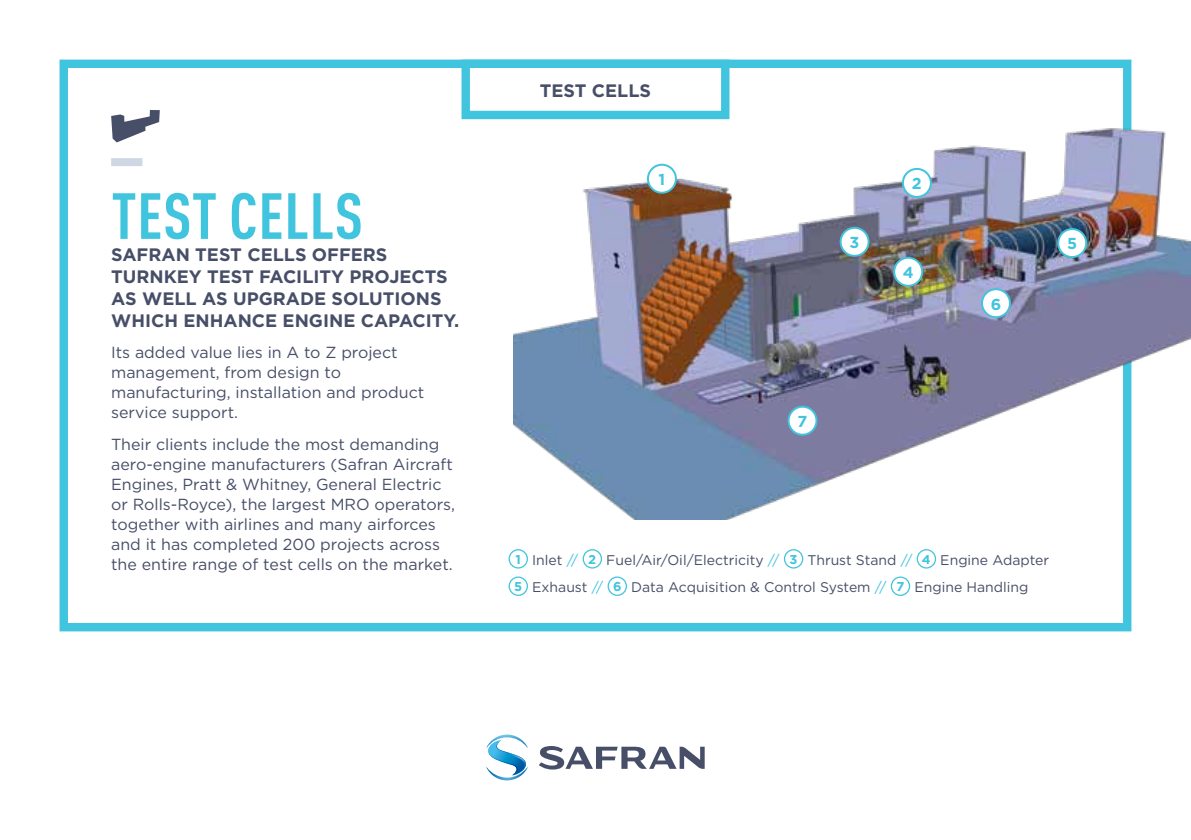
<style>
.page{position:relative;width:1191px;height:840px;background:#fff}
.page>*{position:absolute;margin:0;border:0;box-sizing:border-box;transform-origin:0 0}
.t1{font:700 condensed 64px "DIN Pro";letter-spacing:.01em;color:#41c4de}
.t2{font:700 18px/22px "Gotham";color:#474e67}
.t3{font:16px/20px "Gotham";color:#474e67}
.t4{font:700 15.8px "Gotham";color:#41c4de}
.t5{font:14px/27.4px "Gotham";color:#474e67}
.s1{font-weight:700;font-size:12.8px;color:#41c4de}
.s2{color:#41c4de}
</style>
<div class="page">
<svg style="left:539px;top:746px;width:165px;height:23px"></svg>
<svg style="left:486px;top:734px;width:42px;height:46px"></svg>
<div style="left:60px;top:60px;width:1071px;height:571px;border:8px solid #41c4de"></div>
<div style="left:461px;top:60px;width:268px;height:59px;border:8px solid #41c4de"></div>
<img style="left:513px;top:79px;width:678px;height:440px">
<div style="left:648px;top:165px;width:28px;height:27px;background:#fff;border-radius:50%"></div>
<div style="left:647px;top:164px;width:30px;height:29px;border:2px solid #41c4de;border-radius:50%"></div>
<div style="left:840px;top:228px;width:28px;height:28px;background:#fff;border-radius:50%"></div>
<div style="left:839px;top:227px;width:30px;height:30px;border:2px solid #41c4de;border-radius:50%"></div>
<div style="left:894px;top:258px;width:28px;height:27px;background:#fff;border-radius:50%"></div>
<div style="left:893px;top:257px;width:30px;height:29px;border:2px solid #41c4de;border-radius:50%"></div>
<div style="left:788px;top:406px;width:28px;height:28px;background:#fff;border-radius:50%"></div>
<div style="left:787px;top:405px;width:30px;height:30px;border:2px solid #41c4de;border-radius:50%"></div>
<div style="left:903px;top:169px;width:28px;height:28px;background:#fff;border-radius:50%"></div>
<div style="left:902px;top:168px;width:30px;height:30px;border:2px solid #41c4de;border-radius:50%"></div>
<div style="left:1058px;top:229px;width:28px;height:28px;background:#fff;border-radius:50%"></div>
<div style="left:1057px;top:228px;width:30px;height:30px;border:2px solid #41c4de;border-radius:50%"></div>
<div style="left:982px;top:289px;width:28px;height:28px;background:#fff;border-radius:50%"></div>
<div style="left:981px;top:288px;width:30px;height:30px;border:2px solid #41c4de;border-radius:50%"></div>
<div style="left:508px;top:549px;width:20px;height:19px;border:1px solid #41c4de;border-radius:50%"></div>
<div style="left:582px;top:549px;width:20px;height:19px;border:1px solid #41c4de;border-radius:50%"></div>
<div style="left:784px;top:549px;width:19px;height:19px;border:1px solid #41c4de;border-radius:50%"></div>
<div style="left:916px;top:549px;width:20px;height:19px;border:1px solid #41c4de;border-radius:50%"></div>
<div style="left:508px;top:576px;width:20px;height:19px;border:1px solid #41c4de;border-radius:50%"></div>
<div style="left:607px;top:576px;width:20px;height:19px;border:1px solid #41c4de;border-radius:50%"></div>
<div style="left:890px;top:576px;width:20px;height:19px;border:1px solid #41c4de;border-radius:50%"></div>
<div style="left:111px;top:158px;width:31px;height:8px;background:#cfd7e5"></div>
<svg style="left:111px;top:110px;width:49px;height:32px"></svg>
<h1 class="t1" style="left:111px;top:168px;width:253px">TEST CELLS</h1>
<p class="t2" style="left:111px;top:243px;width:349px">SAFRAN TEST CELLS OFFERS<br>TURNKEY TEST FACILITY PROJECTS<br>AS WELL AS UPGRADE SOLUTIONS<br>WHICH ENHANCE ENGINE CAPACITY.</p>
<p class="t3" style="left:111px;top:342px;width:315px">Its added value lies in A to Z project management, from design to manufacturing, installation and product service support.</p>
<p class="t3" style="left:111px;top:433px;width:345px">Their clients include the most demanding aero-engine manufacturers (Safran Aircraft Engines, Pratt &amp; Whitney, General Electric or Rolls-Royce), the largest MRO operators, together with airlines and many airforces and it has completed 200 projects across the entire range of test cells on the market.</p>
<p class="t2" style="left:540px;top:79px;width:113px">TEST CELLS</p>
<p class="t4" style="left:658px;top:169px;width:8px">1</p>
<p class="t4" style="left:849px;top:232px;width:11px">3</p>
<p class="t4" style="left:912px;top:173px;width:11px">2</p>
<p class="t4" style="left:902px;top:262px;width:12px">4</p>
<p class="t4" style="left:797px;top:411px;width:11px">7</p>
<p class="t4" style="left:990px;top:293px;width:12px">6</p>
<p class="t4" style="left:1067px;top:233px;width:11px">5</p>
<p class="t5" style="left:514px;top:545px;width:536px"><span class="s1">1</span> Inlet <span class="s2">//</span> <span class="s1">2</span> Fuel/Air/Oil/Electricity <span class="s2">//</span> <span class="s1">3</span> Thrust Stand <span class="s2">//</span> <span class="s1">4</span> Engine Adapter<br><span class="s1">5</span> Exhaust <span class="s2">//</span> <span class="s1">6</span> Data Acquisition &amp; Control System <span class="s2">//</span> <span class="s1">7</span> Engine Handling</p>
</div>
